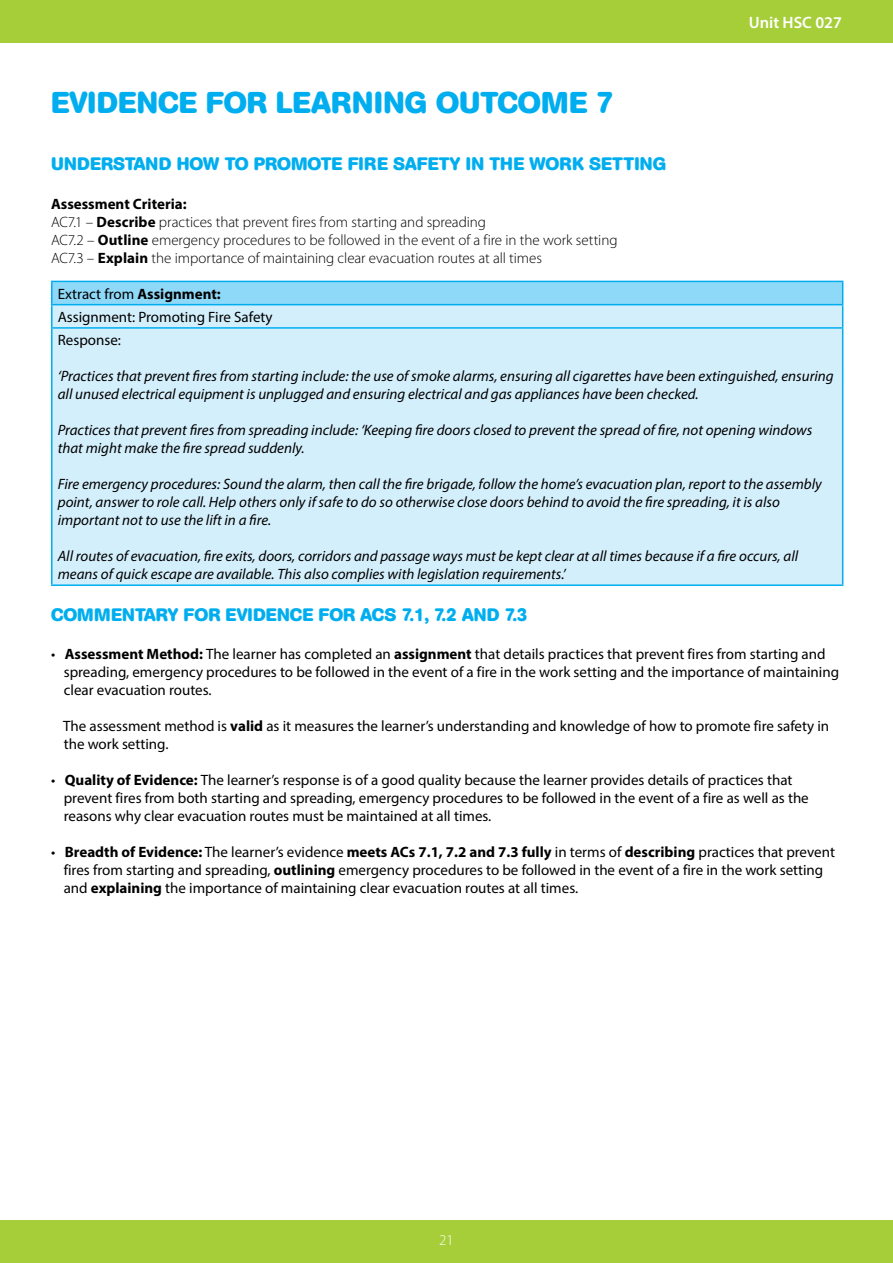
<style>
.page{position:relative;width:893px;height:1263px;background:#fff}
.page>*{position:absolute;margin:0;border:0;box-sizing:border-box;transform-origin:0 0}
.t1{font:700 30px "AG Book Rounded";color:#00aeef}
.t2{font:700 18px "AG Book Rounded";color:#00aeef}
.t3{font:600 16.5px "Myriad Pro";color:#fff}
.t4{font:15px/18px "Myriad Pro";color:#000}
.t5{font:italic 15px/18px "Myriad Pro";color:#000}
.t6{font:300 15px/18px "Myriad Pro";letter-spacing:-.005em;color:#000}
.t7{font:300 15px "Myriad Pro";color:#fff}
.s1{font-weight:700}
</style>
<div class="page">
<div style="left:0;top:0;width:893px;height:43px;background:#a6ce39"></div>
<div style="left:0;top:1220px;width:893px;height:43px;background:#a6ce39"></div>
<div style="left:52px;top:281px;width:791px;height:24px;background:#8ed8f8"></div>
<div style="left:53px;top:305px;width:789px;height:279px;background:#d4effc"></div>
<hr style="left:51px;top:281px;width:792px;height:1px;background:#00aeef">
<hr style="left:51px;top:282px;width:2px;height:22px;background:#00aeef">
<hr style="left:51px;top:304px;width:792px;height:1px;background:#00aeef">
<hr style="left:51px;top:305px;width:2px;height:22px;background:#00aeef">
<svg style="left:842px;top:282px;width:1px;height:45px"></svg>
<hr style="left:51px;top:327px;width:792px;height:2px;background:#00aeef">
<hr style="left:51px;top:329px;width:2px;height:255px;background:#00aeef">
<hr style="left:842px;top:329px;width:1px;height:255px;background:#00aeef">
<hr style="left:51px;top:584px;width:792px;height:2px;background:#00aeef">
<h1 class="t1" style="left:51px;top:85px;width:56px">EVIDENCE</h1>
<h1 class="t1" style="left:206px;top:85px;width:21px">FOR</h1>
<h1 class="t1" style="left:276px;top:85px;width:37px">LEARNIN</h1>
<h1 class="t1" style="left:405px;top:85px;width:77px">G OUTCOME</h1>
<h1 class="t1" style="left:596px;top:85px;width:20px">7</h1>
<p class="t3" style="left:749px;top:12px;width:95px">Unit HSC 027</p>
<p class="t2" style="left:51px;top:153px;width:26px">UNDERSTAND</p>
<p class="t2" style="left:177px;top:153px;width:15px">HOW</p>
<p class="t2" style="left:225px;top:153px;width:43px">TO PROMOTE</p>
<p class="t2" style="left:348px;top:153px;width:11px">FIRE</p>
<p class="t2" style="left:393px;top:153px;width:13px">SAFET</p>
<p class="t2" style="left:450px;top:153px;width:53px">Y IN THE</p>
<p class="t2" style="left:529px;top:153px;width:15px">WORK</p>
<p class="t2" style="left:589px;top:153px;width:12px">SETTIN</p>
<p class="t2" style="left:653px;top:153px;width:15px">G</p>
<p class="t6" style="left:51px;top:195px;width:568px"><span class="s1">Assessment Criteria:<br></span>AC7.1 – <span class="s1">Describe</span> practices that prevent fires from starting and spreading<br>AC7.2 – <span class="s1">Outline</span> emergency procedures to be followed in the event of a fire in the work setting AC7.3 – <span class="s1">Explain</span> the importance of maintaining clear evacuation routes at all times</p>
<p class="t4" style="left:58px;top:282px;width:216px;line-height:23.2px">Extract from <span class="s1">Assignment:<br></span>Assignment: Promoting Fire Safety<br>Response:</p>
<p class="t5" style="left:58px;top:367px;width:777px">‘Practices that prevent fires from starting include: the use of smoke alarms, ensuring all cigarettes have been extinguished, ensuring all unused electrical equipment is unplugged and ensuring electrical and gas appliances have been checked.</p>
<p class="t5" style="left:58px;top:421px;width:756px">Practices that prevent fires from spreading include: ‘Keeping fire doors closed to prevent the spread of fire, not opening windows that might make the fire spread suddenly.</p>
<p class="t5" style="left:58px;top:475px;width:765px">Fire emergency procedures: Sound the alarm, then call the fire brigade, follow the home’s evacuation plan, report to the assembly point, answer to role call. Help others only if safe to do so otherwise close doors behind to avoid the fire spreading, it is also important not to use the lift in a fire.</p>
<p class="t5" style="left:58px;top:547px;width:742px">All routes of evacuation, fire exits, doors, corridors and passage ways must be kept clear at all times because if a fire occurs, all means of quick escape are available. This also complies with legislation requirements.’</p>
<p class="t2" style="left:51px;top:604px;width:425px">COMMENTARY FOR EVIDENCE FOR ACS 7.1, 7.2 AND</p>
<p class="t2" style="left:505px;top:604px;width:24px">7.3</p>
<p class="t4" style="left:64px;top:644px;width:777px;text-indent:-13px">• <span class="s1">Assessment Method:</span> The learner has completed an <span class="s1">assignment</span> that details practices that prevent fires from starting and spreading, emergency procedures to be followed in the event of a fire in the work setting and the importance of maintaining clear evacuation routes.</p>
<p class="t4" style="left:63px;top:716px;width:768px">The assessment method is <span class="s1">valid</span> as it measures the learner’s understanding and knowledge of how to promote fire safety in the work setting.</p>
<p class="t4" style="left:64px;top:770px;width:747px;text-indent:-13px">• <span class="s1">Quality of Evidence:</span> The learner’s response is of a good quality because the learner provides details of practices that prevent fires from both starting and spreading, emergency procedures to be followed in the event of a fire as well as the reasons why clear evacuation routes must be maintained at all times.</p>
<p class="t4" style="left:64px;top:842px;width:773px;text-indent:-13px">• <span class="s1">Breadth of Evidence:</span> The learner’s evidence <span class="s1">meets ACs 7.1, 7.2 and 7.3 fully</span> in terms of <span class="s1">describing</span> practices that prevent fires from starting and spreading, <span class="s1">outlining</span> emergency procedures to be followed in the event of a fire in the work setting and <span class="s1">explaining</span> the importance of maintaining clear evacuation routes at all times.</p>
<p class="t7" style="left:439px;top:1232px;width:16px">21</p>
</div>
